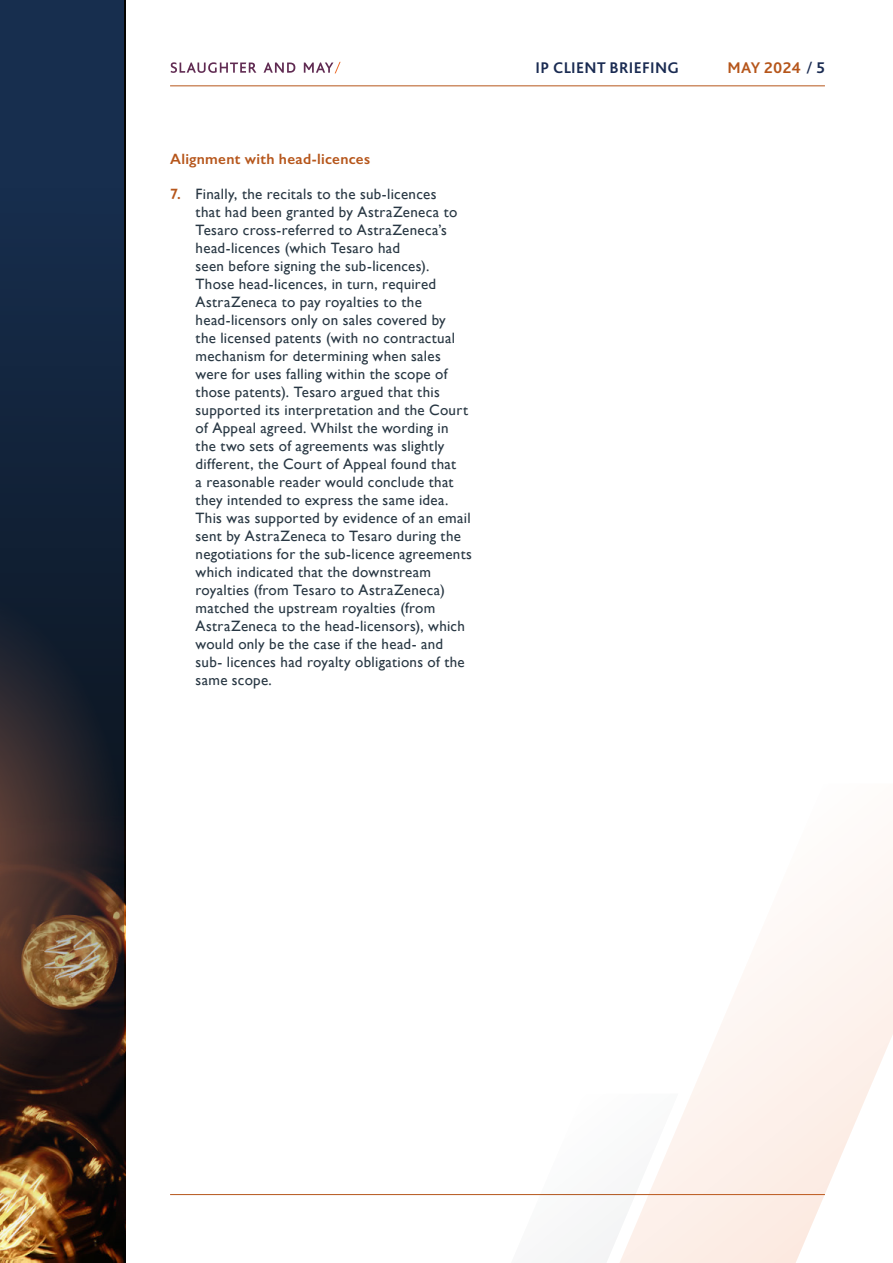
<style>
.page{position:relative;width:893px;height:1263px;background:#fff}
.page>*{position:absolute;margin:0;border:0;box-sizing:border-box;transform-origin:0 0}
.t1{font:700 16.2px "Bliss Pro";letter-spacing:.02em;color:#1a2b52}
.t2{font:700 16.2px "Bliss Pro";letter-spacing:.015em;color:#b6561b}
.t3{font:15px/18px "Gill Sans";letter-spacing:.02em;color:#283743}
.t4{font:600 15px "Gill Sans";letter-spacing:.02em;color:#b6561b}
.s1{font-weight:600;color:#b6561b}
.s2{font-weight:400;color:#1a2b52}
.s3{color:#1a2b52}
</style>
<div class="page">
<svg style="left:171px;top:62px;width:85px;height:11px"></svg>
<svg style="left:264px;top:62px;width:31px;height:11px"></svg>
<svg style="left:304px;top:62px;width:37px;height:11px"></svg>
<hr style="left:170px;top:85px;width:655px;height:1px;background:#b6561b">
<hr style="left:170px;top:1194px;width:655px;height:1px;background:#b6561b">
<svg style="left:0;top:0;width:123px;height:1263px;background:#292b33"></svg>
<svg style="left:678px;top:860px;width:215px;height:403px;fill:#fdf5f1"></svg>
<svg style="left:469px;top:1127px;width:209px;height:136px"></svg>
<p class="t4" style="left:170px;top:150px;width:202px">Alignment with head-licences</p>
<p class="t3" style="left:196px;top:185px;width:278px;text-indent:-26px"><span class="s1">7.</span> Finally, the recitals to the sub-licences<br>that had been granted by AstraZeneca to Tesaro cross-referred to AstraZeneca’s head-licences (which Tesaro had<br>seen before signing the sub-licences).<br>Those head-licences, in turn, required AstraZeneca to pay royalties to the head-licensors only on sales covered by<br>the licensed patents (with no contractual mechanism for determining when sales were for uses falling within the scope of those patents). Tesaro argued that this supported its interpretation and the Court of Appeal agreed. Whilst the wording in the two sets of agreements was slightly different, the Court of Appeal found that<br>a reasonable reader would conclude that they intended to express the same idea.<br>This was supported by evidence of an email sent by AstraZeneca to Tesaro during the negotiations for the sub-licence agreements which indicated that the downstream royalties (from Tesaro to AstraZeneca) matched the upstream royalties (from AstraZeneca to the head-licensors), which would only be the case if the head- and sub- licences had royalty obligations of the same scope.</p>
<p class="t1" style="left:536px;top:57px;width:145px">IP CLIENT BRIEFING</p>
<p class="t2" style="left:728px;top:57px;width:99px">MAY 2024 <span class="s2">/</span> <span class="s3">5</span></p>
</div>
